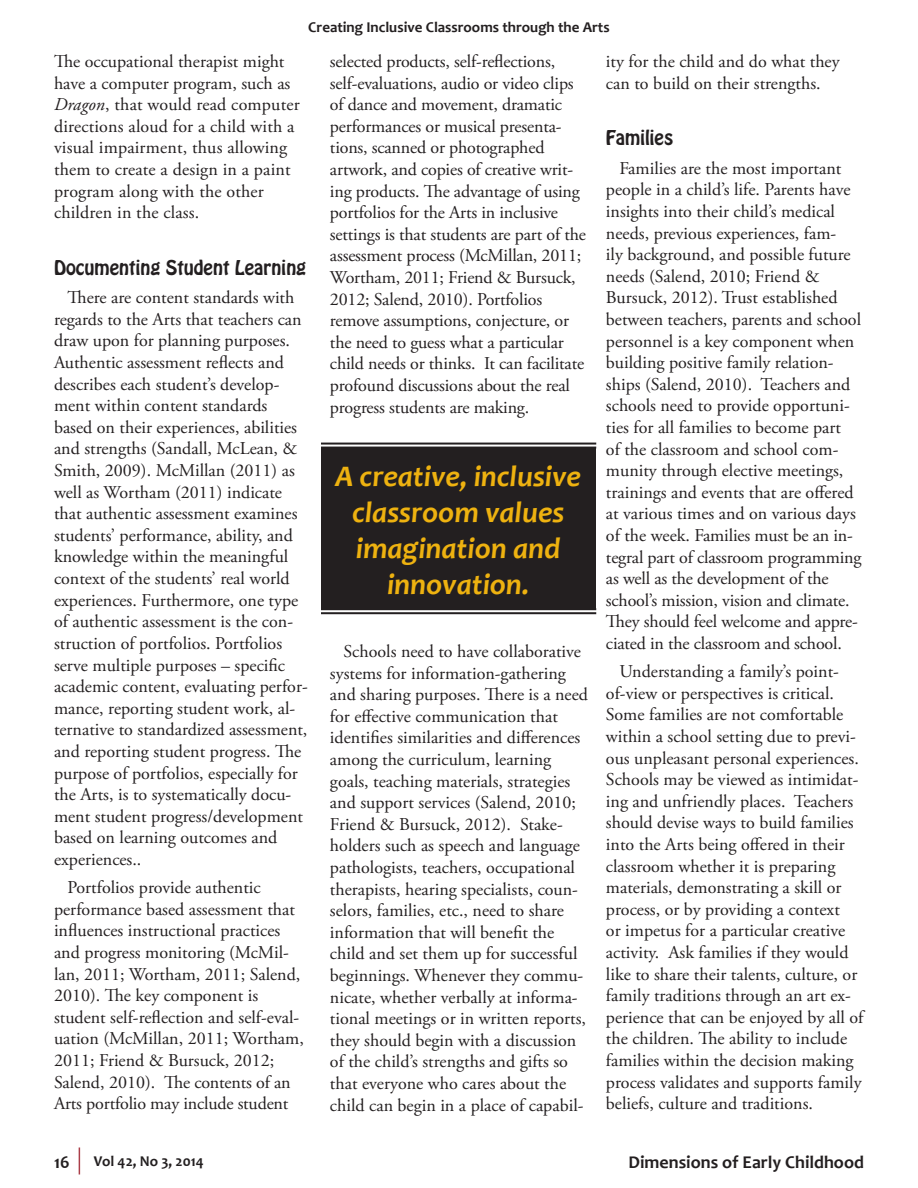
<style>
.page{position:relative;width:918px;height:1188px;background:#fff}
.page>*{position:absolute;margin:0;border:0;box-sizing:border-box;transform-origin:0 0}
.t1{font:italic 700 30px/36px "Candara";color:#eeb210;text-align:center}
.t2{font:18px/21.6px "Adobe Garamond Pro";color:#231f20}
.t3{font:18px "Hobo Std";color:#231f20}
.t4{font:700 18px "Candara";color:#231f20}
.t5{font:700 15px "Candara";color:#231f20}
.s1{font-style:italic}
</style>
<div class="page">
<svg style="left:79px;top:1148px;width:1px;height:26px"></svg>
<div style="left:321px;top:448px;width:275px;height:161px;background:#231f20"></div>
<hr style="left:321px;top:443px;width:275px;height:2px;background:#231f20">
<hr style="left:321px;top:447px;width:275px;height:2px;background:#231f20">
<hr style="left:321px;top:608px;width:275px;height:2px;background:#231f20">
<hr style="left:321px;top:612px;width:275px;height:2px;background:#231f20">
<p class="t5" style="left:308px;top:18px;width:303px">Creating Inclusive Classrooms through the Arts</p>
<p class="t2" style="left:54px;top:51px;width:247px">The occupational therapist might have a computer program, such as<br><span class="s1">Dragon</span>, that would read computer directions aloud for a child with a visual impairment, thus allowing them to create a design in a paint program along with the other children in the class.</p>
<p class="t3" style="left:54px;top:255px;width:254px">Documenting Student Learning</p>
<p class="t2" style="left:54px;top:287px;width:255px;text-indent:14px">There are content standards with regards to the Arts that teachers can draw upon for planning purposes.<br>Authentic assessment reflects and describes each student’s develop&shy;ment within content standards based on their experiences, abilities and strengths (Sandall, McLean, &amp; Smith, 2009). McMillan (2011) as well as Wortham (2011) indicate that authentic assessment examines students’ performance, ability, and knowledge within the meaningful context of the students’ real world experiences. Furthermore, one type of authentic assessment is the con&shy;struction of portfolios. Portfolios serve multiple purposes – specific academic content, evaluating perfor&shy;mance, reporting student work, al&shy;ternative to standardized assessment, and reporting student progress. The purpose of portfolios, especially for the Arts, is to systematically docu&shy;ment student progress/development based on learning outcomes and experiences..</p>
<p class="t2" style="left:54px;top:877px;width:251px;text-indent:14px">Portfolios provide authentic performance based assessment that influences instructional practices and progress monitoring (McMil&shy;lan, 2011; Wortham, 2011; Salend, 2010). The key component is student self-reflection and self-eval&shy;uation (McMillan, 2011; Wortham, 2011; Friend &amp; Bursuck, 2012; Salend, 2010). The contents of an Arts portfolio may include student</p>
<p class="t2" style="left:330px;top:51px;width:258px">selected products, self-reflections, self-evaluations, audio or video clips of dance and movement, dramatic performances or musical presenta&shy;tions, scanned or photographed artwork, and copies of creative writ&shy;ing products. The advantage of using portfolios for the Arts in inclusive settings is that students are part of the assessment process (McMillan, 2011; Wortham, 2011; Friend &amp; Bursuck, 2012; Salend, 2010). Portfolios remove assumptions, conjecture, or the need to guess what a particular child needs or thinks. It can facilitate profound discussions about the real progress students are making.</p>
<h1 class="t1" style="left:336px;top:457px;width:247px">A creative, inclusive classroom values imagination and innovation.</h1>
<p class="t2" style="left:330px;top:641px;width:260px;text-indent:14px">Schools need to have collaborative systems for information-gathering and sharing purposes. There is a need for effective communication that identifies similarities and differences among the curriculum, learning goals, teaching materials, strategies and support services (Salend, 2010; Friend &amp; Bursuck, 2012). Stake&shy;holders such as speech and language pathologists, teachers, occupational therapists, hearing specialists, coun&shy;selors, families, etc., need to share information that will benefit the child and set them up for successful beginnings. Whenever they commu&shy;nicate, whether verbally at informa&shy;tional meetings or in written reports, they should begin with a discussion of the child’s strengths and gifts so that everyone who cares about the child can begin in a place of capabil-</p>
<p class="t2" style="left:606px;top:51px;width:235px">ity for the child and do what they can to build on their strengths.</p>
<p class="t3" style="left:606px;top:126px;width:69px">Families</p>
<p class="t2" style="left:606px;top:158px;width:257px;text-indent:14px">Families are the most important people in a child’s life. Parents have insights into their child’s medical needs, previous experiences, fam-<br>ily background, and possible future needs (Salend, 2010; Friend &amp; Bursuck, 2012). Trust established between teachers, parents and school personnel is a key component when building positive family relation&shy;ships (Salend, 2010). Teachers and schools need to provide opportuni&shy;ties for all families to become part<br>of the classroom and school com&shy;munity through elective meetings, trainings and events that are offered at various times and on various days of the week. Families must be an in&shy;tegral part of classroom programming as well as the development of the school’s mission, vision and climate.<br>They should feel welcome and appre&shy;ciated in the classroom and school.</p>
<p class="t2" style="left:606px;top:661px;width:259px;text-indent:14px">Understanding a family’s point&shy;of-view or perspectives is critical.<br>Some families are not comfortable within a school setting due to previ&shy;ous unpleasant personal experiences.<br>Schools may be viewed as intimidat&shy;ing and unfriendly places. Teachers should devise ways to build families into the Arts being offered in their classroom whether it is preparing materials, demonstrating a skill or process, or by providing a context<br>or impetus for a particular creative activity. Ask families if they would like to share their talents, culture, or family traditions through an art ex&shy;perience that can be enjoyed by all of the children. The ability to include families within the decision making process validates and supports family beliefs, culture and traditions.</p>
<p class="t4" style="left:54px;top:1150px;width:17px">16</p>
<p class="t5" style="left:94px;top:1152px;width:111px">Vol 42, No 3, 2014</p>
<p class="t4" style="left:629px;top:1150px;width:237px">Dimensions of Early Childhood</p>
</div>
